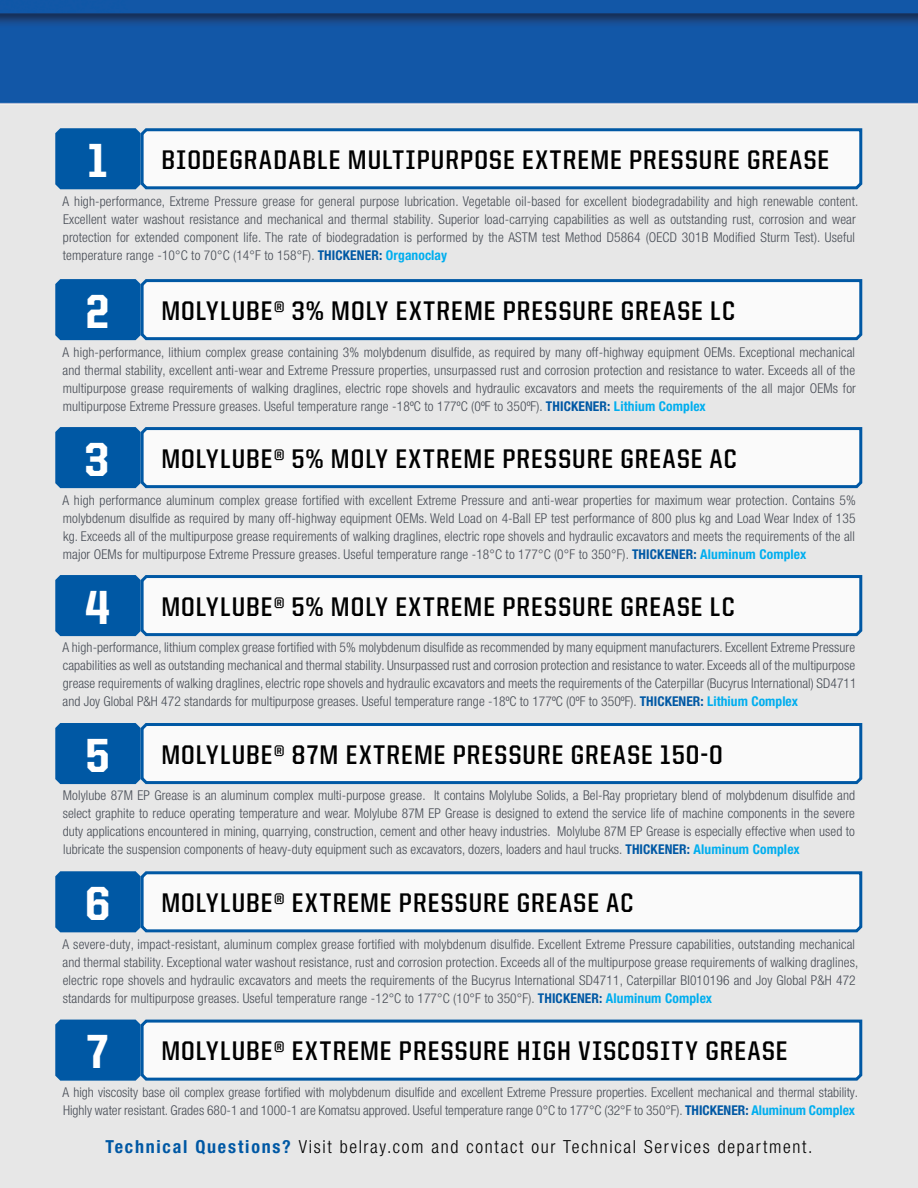
<style>
.page{position:relative;width:918px;height:1188px;background:#fff}
.page>*{position:absolute;margin:0;border:0;box-sizing:border-box;transform-origin:0 0}
.t1{font:700 27px "United Sans Semi Cond";letter-spacing:.045em;color:#000}
.t2{font:300 condensed 18px "Helvetica Neue LT Pro";letter-spacing:.095em;color:#000}
.t3{font:300 condensed 13.5px/18px "Helvetica Neue LT Pro";letter-spacing:.01em;color:#474c55;text-align:justify}
.s1{font-weight:800;font-size:48px;color:#fff}
.s2{font-weight:700;color:#0058a4}
.s3{font-weight:700;color:#00aeef}
</style>
<div class="page">
<img style="left:0;top:0;width:918px;height:1188px">
<svg style="left:54px;top:126px;width:807px;height:65px"></svg>
<svg style="left:54px;top:1017px;width:85px;height:65px;background:#1263a9"></svg>
<svg style="left:139px;top:1017px;width:725px;height:65px"></svg>
<svg style="left:54px;top:869px;width:807px;height:65px"></svg>
<svg style="left:54px;top:720px;width:807px;height:66px"></svg>
<svg style="left:54px;top:276px;width:807px;height:66px"></svg>
<svg style="left:54px;top:572px;width:807px;height:66px"></svg>
<svg style="left:54px;top:424px;width:807px;height:66px"></svg>
<h1 class="t1" style="left:88px;top:146px;width:743px"><span class="s1">1</span> BIODEGRADABLE MULTIPURPOSE EXTREME PRESSURE GREASE</h1>
<p class="t3" style="left:62px;top:192px;width:797px;text-align:left">A high-performance, Extreme Pressure grease for general purpose lubrication. Vegetable oil-based for excellent biodegradability and high renewable content.<br>Excellent water washout resistance and mechanical and thermal stability. Superior load-carrying capabilities as well as outstanding rust, corrosion and wear protection for extended component life. The rate of biodegradation is performed by the ASTM test Method D5864 (OECD 301B Modified Sturm Test). Useful temperature range -10°C to 70°C (14°F to 158°F). <span class="s2">THICKENER:</span> <span class="s3">Organoclay</span></p>
<h1 class="t1" style="left:86px;top:296px;width:651px"><span class="s1">2</span> MOLYLUBE® 3% MOLY EXTREME PRESSURE GREASE LC</h1>
<p class="t3" style="left:62px;top:343px;width:795px">A high-performance, lithium complex grease containing 3% molybdenum disulfide, as required by many off-highway equipment OEMs. Exceptional mechanical and thermal stability, excellent anti-wear and Extreme Pressure properties, unsurpassed rust and corrosion protection and resistance to water. Exceeds all of the multipurpose grease requirements of walking draglines, electric rope shovels and hydraulic excavators and meets the requirements of the all major OEMs for multipurpose Extreme Pressure greases. Useful temperature range -18ºC to 177ºC (0ºF to 350ºF). <span class="s2">THICKENER:</span> <span class="s3">Lithium Complex</span></p>
<h1 class="t1" style="left:85px;top:444px;width:653px"><span class="s1">3</span> MOLYLUBE® 5% MOLY EXTREME PRESSURE GREASE AC</h1>
<p class="t3" style="left:62px;top:491px;width:795px">A high performance aluminum complex grease fortified with excellent Extreme Pressure and anti-wear properties for maximum wear protection. Contains 5% molybdenum disulfide as required by many off-highway equipment OEMs. Weld Load on 4-Ball EP test performance of 800 plus kg and Load Wear Index of 135 kg. Exceeds all of the multipurpose grease requirements of walking draglines, electric rope shovels and hydraulic excavators and meets the requirements of the all major OEMs for multipurpose Extreme Pressure greases. Useful temperature range -18°C to 177°C (0°F to 350°F). <span class="s2">THICKENER:</span> <span class="s3">Aluminum Complex</span></p>
<h1 class="t1" style="left:85px;top:592px;width:651px"><span class="s1">4</span> MOLYLUBE® 5% MOLY EXTREME PRESSURE GREASE LC</h1>
<p class="t3" style="left:62px;top:639px;width:796px">A high-performance, lithium complex grease fortified with 5% molybdenum disulfide as recommended by many equipment manufacturers. Excellent Extreme Pressure capabilities as well as outstanding mechanical and thermal stability. Unsurpassed rust and corrosion protection and resistance to water. Exceeds all of the multipurpose grease requirements of walking draglines, electric rope shovels and hydraulic excavators and meets the requirements of the Caterpillar (Bucyrus International) SD4711 and Joy Global P&amp;H 472 standards for multipurpose greases. Useful temperature range -18ºC to 177ºC (0ºF to 350ºF). <span class="s2">THICKENER:</span> <span class="s3">Lithium Complex</span></p>
<h1 class="t1" style="left:86px;top:740px;width:639px"><span class="s1">5</span> MOLYLUBE® 87M EXTREME PRESSURE GREASE 150-0</h1>
<p class="t3" style="left:63px;top:787px;width:794px">Molylube 87M EP Grease is an aluminum complex multi-purpose grease. It contains Molylube Solids, a Bel-Ray proprietary blend of molybdenum disulfide and select graphite to reduce operating temperature and wear. Molylube 87M EP Grease is designed to extend the service life of machine components in the severe duty applications encountered in mining, quarrying, construction, cement and other heavy industries. Molylube 87M EP Grease is especially effective when used to lubricate the suspension components of heavy-duty equipment such as excavators, dozers, loaders and haul trucks. <span class="s2">THICKENER:</span> <span class="s3">Aluminum Complex</span></p>
<h1 class="t1" style="left:85px;top:889px;width:550px"><span class="s1">6</span> MOLYLUBE® EXTREME PRESSURE GREASE AC</h1>
<p class="t3" style="left:62px;top:935px;width:798px;text-align:left">A severe-duty, impact-resistant, aluminum complex grease fortified with molybdenum disulfide. Excellent Extreme Pressure capabilities, outstanding mechanical and thermal stability. Exceptional water washout resistance, rust and corrosion protection. Exceeds all of the multipurpose grease requirements of walking draglines, electric rope shovels and hydraulic excavators and meets the requirements of the Bucyrus International SD4711, Caterpillar BI010196 and Joy Global P&amp;H 472 standards for multipurpose greases. Useful temperature range -12°C to 177°C (10°F to 350°F). <span class="s2">THICKENER:</span> <span class="s3">Aluminum Complex</span></p>
<h1 class="t1" style="left:87px;top:1037px;width:702px"><span class="s1">7</span> MOLYLUBE® EXTREME PRESSURE HIGH VISCOSITY GREASE</h1>
<p class="t3" style="left:62px;top:1083px;width:797px">A high viscosity base oil complex grease fortified with molybdenum disulfide and excellent Extreme Pressure properties. Excellent mechanical and thermal stability.<br>Highly water resistant. Grades 680-1 and 1000-1 are Komatsu approved. Useful temperature range 0°C to 177°C (32°F to 350°F). <span class="s2">THICKENER:</span> <span class="s3">Aluminum Complex</span></p>
<h2 class="t2" style="left:105px;top:1136px;width:709px"><span class="s2">Technical Questions?</span> Visit belray.com and contact our Technical Services department.</h2>
</div>
